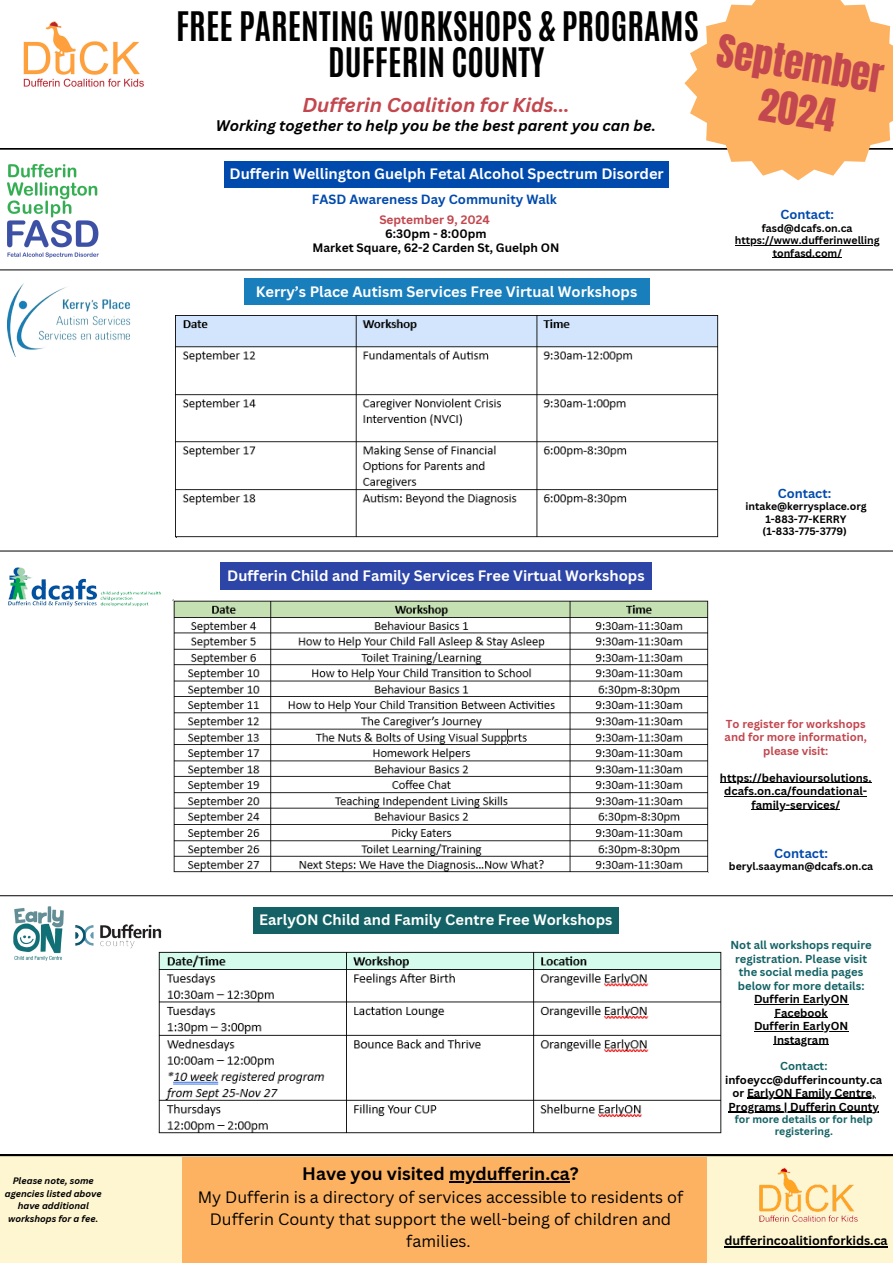
<style>
.page{position:relative;width:893px;height:1263px;background:#fff}
.page>*{position:absolute;margin:0;border:0;box-sizing:border-box;transform-origin:0 0}
.t1{font:38.7px/46.7px "Anton";color:#c2474e;text-align:center}
.t2{font:700 33.97px/36.2px "Antonio";color:#000;text-align:center}
.t3{font:italic 700 19.5px "Canva Sans";color:#c2474e}
.t4{font:700 17.55px "Canva Sans";color:#000}
.t5{font:16.05px/21.9px "Canva Sans";color:#000;text-align:center}
.t6{font:italic 700 15px "Canva Sans";color:#000}
.t7{font:700 14.7px "Canva Sans";color:#fff}
.t8{font:700 12.98px "Canva Sans";color:#004aad}
.t9{font:700 12.75px "Canva Sans";color:#004aad}
.t10{font:700 12.45px "Canva Sans";color:#000}
.t11{font:700 11.93px/14.1px "Canva Sans";color:#000;text-align:center}
.t12{font:700 11.25px/13.5px "Canva Sans";color:#000;text-align:center}
.t13{font:700 11.25px/13.5px "Canva Sans";color:#146265;text-align:center}
.t14{font:700 11.25px/13.5px "Canva Sans";color:#c2474e;text-align:center}
.t15{font:700 10.5px/12.4px "Canva Sans";color:#000;text-align:center}
.t16{font:700 10.5px/12.4px "Canva Sans";color:#146265;text-align:center}
.t17{font:italic 700 9.07px/12.4px "Canva Sans";color:#000;text-align:center}
.s1{color:#c2474e}
</style>
<div class="page">
<img style="left:23px;top:21px;width:121px;height:66px">
<hr style="left:0;top:148px;width:893px;height:2px;background:#000">
<img style="left:8px;top:164px;width:91px;height:93px">
<hr style="left:0;top:270px;width:893px;height:1px;background:#000">
<img style="left:7px;top:283px;width:124px;height:74px">
<img style="left:175px;top:316px;width:543px;height:222px">
<hr style="left:0;top:551px;width:893px;height:1px;background:#000">
<img style="left:8px;top:567px;width:153px;height:40px">
<img style="left:172px;top:600px;width:537px;height:273px">
<svg style="left:0;top:1154px;width:893px;height:109px;background:#eee5c3"></svg>
<img style="left:735px;top:1154px;width:149px;height:87px">
<hr style="left:0;top:895px;width:893px;height:1px;background:#000">
<img style="left:13px;top:906px;width:51px;height:55px">
<div style="left:253px;top:907px;width:365px;height:27px;background:#146265"></div>
<img style="left:75px;top:924px;width:87px;height:25px">
<div style="left:225px;top:161px;width:444px;height:27px;background:#004aad"></div>
<div style="left:244px;top:278px;width:405px;height:27px;background:#187ebc"></div>
<div style="left:220px;top:562px;width:431px;height:27px;background:#2d45a6"></div>
<img style="left:158px;top:951px;width:564px;height:183px">
<svg style="left:684px;top:0;width:209px;height:180px"></svg>
<div style="left:183px;top:1157px;width:524px;height:106px;background:#fdb261"></div>
<hr style="left:735px;top:245px;width:144px;height:1px;background:#000">
<hr style="left:772px;top:257px;width:70px;height:1px;background:#000">
<hr style="left:720px;top:782px;width:151px;height:1px;background:#000">
<hr style="left:724px;top:796px;width:143px;height:1px;background:#000">
<hr style="left:751px;top:809px;width:89px;height:1px;background:#000">
<hr style="left:754px;top:1004px;width:94px;height:1px;background:#000">
<hr style="left:774px;top:1017px;width:53px;height:1px;background:#000">
<hr style="left:754px;top:1031px;width:94px;height:1px;background:#000">
<hr style="left:773px;top:1044px;width:56px;height:1px;background:#000">
<hr style="left:747px;top:1097px;width:128px;height:2px;background:#000">
<hr style="left:728px;top:1111px;width:151px;height:1px;background:#000">
<hr style="left:449px;top:1181px;width:121px;height:2px;background:#000">
<hr style="left:724px;top:1246px;width:163px;height:1px;background:#000">
<p class="t17" style="left:5px;top:1175px;width:98px">Please note, some agencies listed above have additional workshops for a fee.</p>
<h1 class="t2" style="left:176px;top:9px;width:524px">FREE PARENTING WORKSHOPS &amp; PROGRAMS<br>DUFFERIN COUNTY</h1>
<p class="t3" style="left:302px;top:91px;width:269px">Dufferin Coalition for Kids...</p>
<p class="t6" style="left:216px;top:114px;width:442px">Working together to help you be the best parent you can be.</p>
<p class="t7" style="left:229px;top:164px;width:436px">Dufferin Wellington Guelph Fetal Alcohol Spectrum Disorder</p>
<h6 class="t8" style="left:312px;top:191px;width:246px">FASD Awareness Day Community Walk</h6>
<h6 class="t11" style="left:312px;top:212px;width:248px"><span class="s1">September 9, 2024<br></span>6:30pm - 8:00pm<br>Market Square, 62-2 Carden St, Guelph ON</h6>
<h6 class="t7" style="left:256px;top:281px;width:383px">Kerry’s Place Autism Services Free Virtual Workshops</h6>
<h1 class="t1" style="left:721px;top:28px;width:169px;rotate:9deg">September<br>2024</h1>
<p class="t9" style="left:780px;top:206px;width:55px">Contact:</p>
<p class="t15" style="left:762px;top:222px;width:92px">fasd@dcafs.on.ca</p>
<h3 class="t15" style="left:735px;top:234px;width:146px">https://www.dufferinwelling tonfasd.com/</h3>
<p class="t7" style="left:227px;top:565px;width:419px">Dufferin Child and Family Services Free Virtual Workshops</p>
<p class="t9" style="left:778px;top:484px;width:55px">Contact:</p>
<p class="t15" style="left:745px;top:500px;width:123px">intake@kerrysplace.org<br>1-883-77-KERRY (1-833-775-3779)</p>
<p class="t7" style="left:259px;top:909px;width:355px">EarlyON Child and Family Centre Free Workshops</p>
<p class="t4" style="left:302px;top:1161px;width:278px">Have you visited mydufferin.ca?</p>
<p class="t5" style="left:198px;top:1186px;width:487px">My Dufferin is a directory of services accessible to residents of<br>Dufferin County that support the well-being of children and families.</p>
<h6 class="t14" style="left:724px;top:717px;width:144px">To register for workshops and for more information, please visit:</h6>
<h6 class="t12" style="left:720px;top:771px;width:153px">https://behavioursolutions. dcafs.on.ca/foundational-</h6>
<p class="t12" style="left:751px;top:798px;width:90px">family-services/</p>
<p class="t9" style="left:774px;top:844px;width:55px">Contact:</p>
<p class="t15" style="left:729px;top:859px;width:146px">beryl.saayman@dcafs.on.ca</p>
<h4 class="t13" style="left:730px;top:938px;width:143px">Not all workshops require registration. Please visit the social media pages below for more details:</h4>
<h5 class="t12" style="left:754px;top:992px;width:96px">Dufferin EarlyON<br>Facebook<br>Dufferin EarlyON<br>Instagram</h5>
<p class="t13" style="left:780px;top:1059px;width:49px">Contact:</p>
<p class="t12" style="left:725px;top:1072px;width:159px">infoeycc@dufferincounty.ca or EarlyON Family Centre,<br>Programs | Dufferin County</p>
<p class="t16" style="left:735px;top:1113px;width:140px">for more details or for help registering.</p>
<p class="t10" style="left:724px;top:1232px;width:165px">dufferincoalitionforkids.ca</p>
</div>
